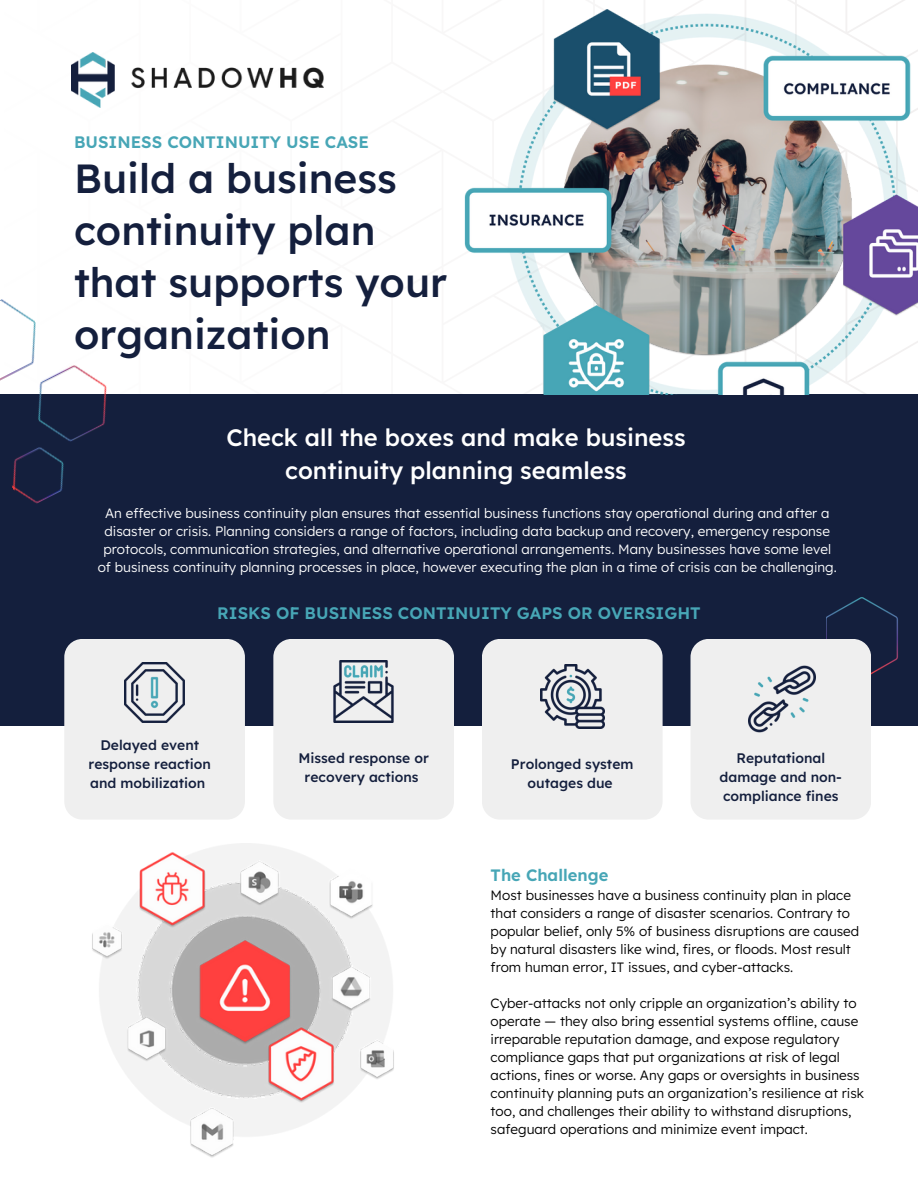
<style>
.page{position:relative;width:918px;height:1188px;background:#fff}
.page>*{position:absolute;margin:0;border:0;box-sizing:border-box;transform-origin:0 0}
.t1{font:500 40.65px/51.8px "Lexend";color:#141f3d}
.t2{font:500 23.85px/32.7px "Lexend";color:#fff;text-align:center}
.t3{font:600 16.65px "Lexend";color:#47a6b6}
.t4{font:600 16.5px "Lexend";color:#47a6b6}
.t5{font:500 13.8px/19px "Lexend";color:#141f3d;text-align:center}
.t6{font:300 13.5px/18px "Lexend";color:#000}
.t7{font:300 13.5px/18px "Lexend";color:#fff;text-align:center}
</style>
<div class="page">
<div style="left:0;top:394px;width:918px;height:331px;background:#141f3d"></div>
<img style="left:72px;top:52px;width:252px;height:56px">
<div style="left:64px;top:639px;width:181px;height:181px;background:#efefef;border-radius:18px"></div>
<div style="left:273px;top:639px;width:181px;height:181px;background:#efefef;border-radius:18px"></div>
<div style="left:482px;top:639px;width:181px;height:181px;background:#efefef;border-radius:18px"></div>
<img style="left:125px;top:663px;width:59px;height:59px">
<img style="left:333px;top:660px;width:61px;height:62px">
<img style="left:540px;top:665px;width:64px;height:64px">
<img style="left:464px;top:9px;width:454px;height:385px">
<img style="left:92px;top:844px;width:302px;height:314px">
<img style="left:826px;top:597px;width:72px;height:78px">
<div style="left:691px;top:639px;width:180px;height:181px;background:#efefef;border-radius:18px"></div>
<img style="left:748px;top:665px;width:68px;height:68px">
<img style="left:0;top:299px;width:107px;height:205px">
<p class="t3" style="left:74px;top:132px;width:296px">BUSINESS CONTINUITY USE CASE</p>
<p class="t1" style="left:74px;top:152px;width:324px">Build a business</p>
<p class="t1" style="left:74px;top:204px;width:303px">continuity plan</p>
<p class="t1" style="left:74px;top:256px;width:375px">that supports your organization</p>
<p class="t2" style="left:226px;top:421px;width:461px">Check all the boxes and make business continuity planning seamless</p>
<p class="t7" style="left:98px;top:504px;width:741px">An effective business continuity plan ensures that essential business functions stay operational during and after a disaster or crisis. Planning considers a range of factors, including data backup and recovery, emergency response protocols, communication strategies, and alternative operational arrangements. Many businesses have some level of business continuity planning processes in place, however executing the plan in a time of crisis can be challenging.</p>
<p class="t3" style="left:217px;top:603px;width:485px">RISKS OF BUSINESS CONTINUITY GAPS OR OVERSIGHT</p>
<p class="t5" style="left:89px;top:736px;width:124px">Delayed event response reaction and mobilization</p>
<p class="t5" style="left:298px;top:749px;width:132px">Missed response or recovery actions</p>
<p class="t5" style="left:511px;top:755px;width:124px">Prolonged system outages due</p>
<p class="t5" style="left:720px;top:748px;width:124px">Reputational damage and non&shy;compliance fines</p>
<p class="t4" style="left:491px;top:865px;width:119px">The Challenge</p>
<p class="t6" style="left:491px;top:886px;width:370px">Most businesses have a business continuity plan in place that considers a range of disaster scenarios. Contrary to popular belief, only 5% of business disruptions are caused by natural disasters like wind, fires, or floods. Most result from human error, IT issues, and cyber-attacks.</p>
<p class="t6" style="left:491px;top:994px;width:375px">Cyber-attacks not only cripple an organization’s ability to operate — they also bring essential systems offline, cause irreparable reputation damage, and expose regulatory compliance gaps that put organizations at risk of legal actions, fines or worse. Any gaps or oversights in business continuity planning puts an organization’s resilience at risk too, and challenges their ability to withstand disruptions, safeguard operations and minimize event impact.</p>
</div>
